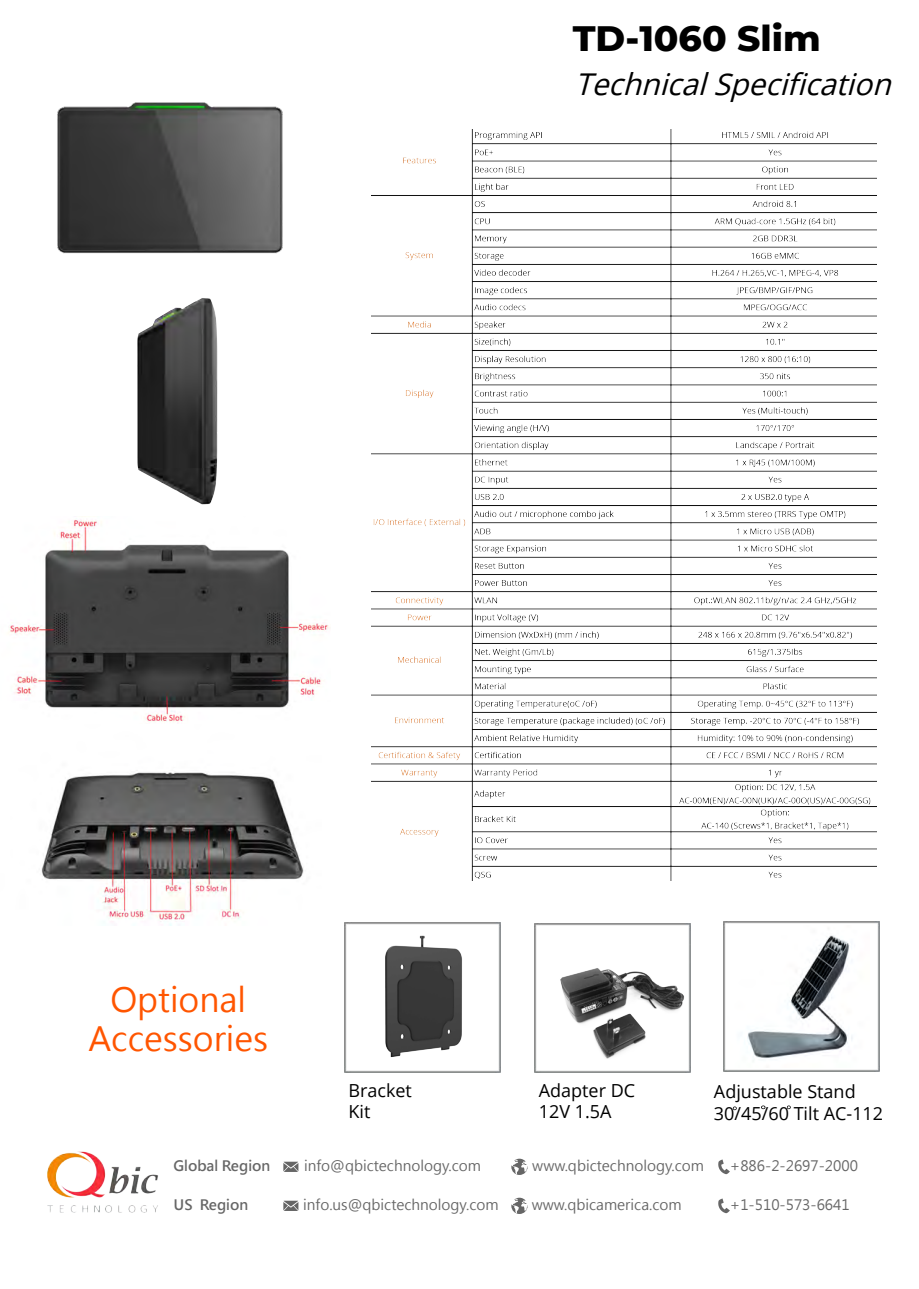
<style>
.page{position:relative;width:919px;height:1289px;background:#fff}
.page>*{position:absolute;margin:0;border:0;box-sizing:border-box;transform-origin:0 0}
.t1{font:800 36px "Montserrat";color:#000}
.t2{font:33px/39.6px "Microsoft Jheng Hei";color:#f50;text-align:center}
.t3{font:italic 30px "Open Sans";color:#000}
.t4{font:18px/21.6px "Open Sans";color:#000}
.t5{font:14.25px "Microsoft Jheng Hei";color:#666}
.t6{font:700 14.25px "Microsoft Jheng Hei";color:#666}
</style>
<div class="page">
<img style="left:9px;top:535px;width:321px;height:188px">
<svg style="left:283px;top:1161px;width:15px;height:10px"></svg>
<svg style="left:718px;top:1159px;width:11px;height:15px"></svg>
<svg style="left:511px;top:1158px;width:16px;height:16px"></svg>
<svg style="left:283px;top:1200px;width:15px;height:10px"></svg>
<svg style="left:718px;top:1198px;width:11px;height:15px"></svg>
<svg style="left:511px;top:1197px;width:16px;height:16px"></svg>
<img style="left:47px;top:1151px;width:111px;height:62px">
<svg style="left:787px;top:1105px;width:4px;height:4px"></svg>
<img style="left:723px;top:921px;width:156px;height:150px">
<svg style="left:761px;top:1105px;width:4px;height:4px"></svg>
<svg style="left:732px;top:1106px;width:4px;height:4px"></svg>
<img style="left:54px;top:298px;width:164px;height:237px">
<img style="left:534px;top:923px;width:156px;height:149px">
<img style="left:344px;top:922px;width:157px;height:150px">
<img style="left:365px;top:922px;width:111px;height:151px">
<img style="left:536px;top:944px;width:155px;height:120px">
<img style="left:57px;top:102px;width:226px;height:152px">
<img style="left:41px;top:772px;width:263px;height:153px">
<img style="left:371px;top:129px;width:505px;height:751px">
<h1 class="t1" style="left:572px;top:12px;width:249px">TD-1060 Slim</h1>
<h3 class="t3" style="left:574px;top:63px;width:328px">TechnicalSpecification</h3>
<h2 class="t2" style="left:88px;top:979px;width:181px">Optional<br>Accessories</h2>
<p class="t6" style="left:174px;top:1157px;width:98px">Global Region</p>
<p class="t6" style="left:174px;top:1196px;width:76px">US Region</p>
<p class="t4" style="left:348px;top:1078px;width:65px">Bracket<br>Kit</p>
<p class="t5" style="left:304px;top:1157px;width:178px">info@qbictechnology.com</p>
<p class="t5" style="left:303px;top:1196px;width:197px">info.us@qbictechnology.com</p>
<p class="t4" style="left:538px;top:1078px;width:98px">Adapter DC<br>12V 1.5A</p>
<p class="t4" style="left:714px;top:1080px;width:171px">Adjustable Stand<br>30/45/60 Tilt AC-112</p>
<p class="t5" style="left:532px;top:1157px;width:173px">www.qbictechnology.com</p>
<p class="t5" style="left:531px;top:1196px;width:151px">www.qbicamerica.com</p>
<p class="t5" style="left:729px;top:1157px;width:130px">+886-2-2697-2000</p>
<p class="t5" style="left:729px;top:1196px;width:121px">+1-510-573-6641</p>
</div>
